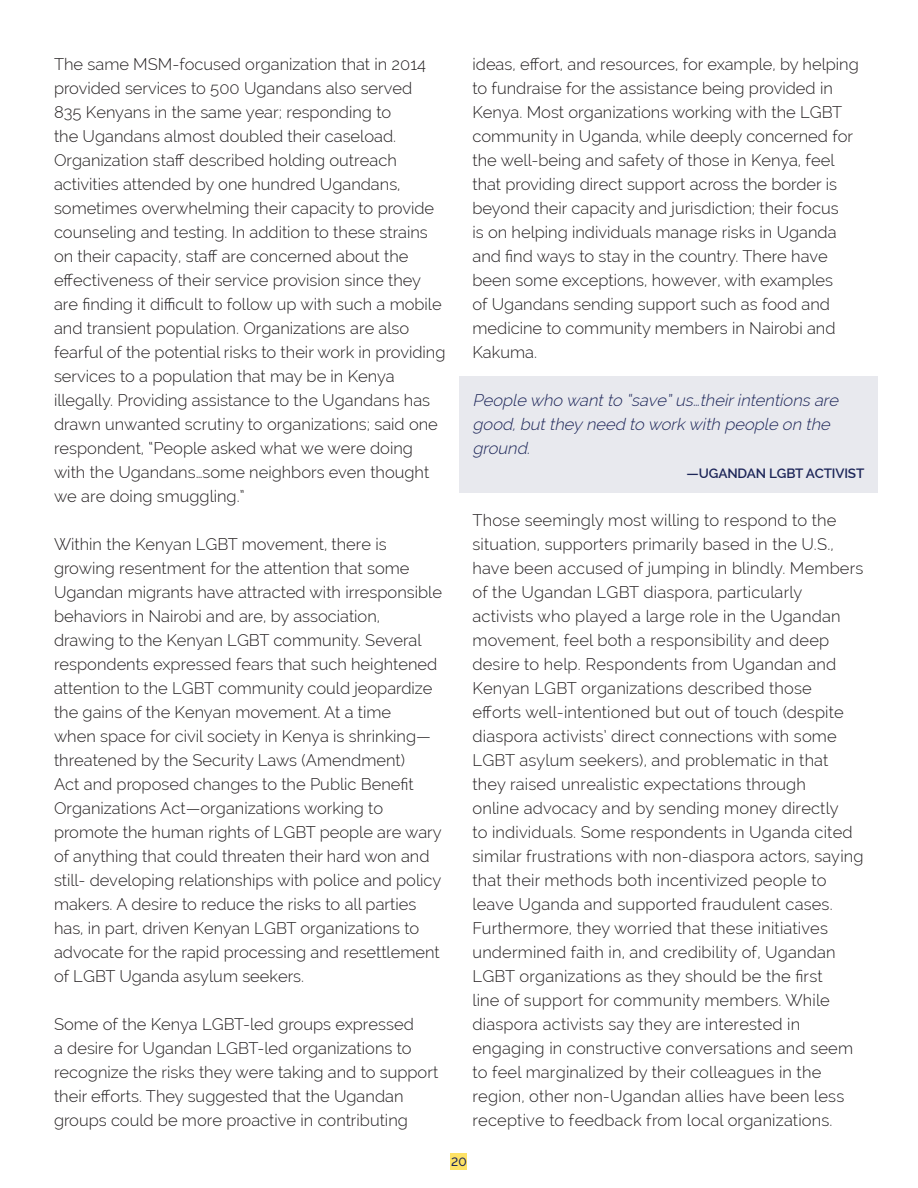
<style>
.page{position:relative;width:918px;height:1188px;background:#fff}
.page>*{position:absolute;margin:0;border:0;box-sizing:border-box;transform-origin:0 0}
.t1{font:300 16.5px/24px "Raleway";color:#231f20}
.t2{font:italic 300 16.5px/24px "Raleway";color:#1c2558}
.t3{font:600 13.5px "Raleway";letter-spacing:-.01em;color:#1c2558}
.t4{font:500 12px "Raleway";color:#1c2558}
</style>
<div class="page">
<div style="left:451px;top:1153px;width:16px;height:17px;background:#fee266"></div>
<div style="left:459px;top:376px;width:419px;height:116px;background:#e8e9ee"></div>
<p class="t1" style="left:54px;top:52px;width:393px">The same MSM-focused organization that in 2014 provided services to 500 Ugandans also served<br>835 Kenyans in the same year; responding to<br>the Ugandans almost doubled their caseload.<br>Organization staff described holding outreach activities attended by one hundred Ugandans, sometimes overwhelming their capacity to provide counseling and testing. In addition to these strains on their capacity, staff are concerned about the effectiveness of their service provision since they are finding it difficult to follow up with such a mobile and transient population. Organizations are also fearful of the potential risks to their work in providing services to a population that may be in Kenya illegally. Providing assistance to the Ugandans has drawn unwanted scrutiny to organizations; said one respondent, “People asked what we were doing with the Ugandans…some neighbors even thought we are doing smuggling.”</p>
<p class="t1" style="left:54px;top:532px;width:389px">Within the Kenyan LGBT movement, there is growing resentment for the attention that some Ugandan migrants have attracted with irresponsible behaviors in Nairobi and are, by association, drawing to the Kenyan LGBT community. Several respondents expressed fears that such heightened attention to the LGBT community could jeopardize the gains of the Kenyan movement. At a time<br>when space for civil society in Kenya is shrinking— threatened by the Security Laws (Amendment)<br>Act and proposed changes to the Public Benefit Organizations Act—organizations working to promote the human rights of LGBT people are wary of anything that could threaten their hard won and still- developing relationships with police and policy makers. A desire to reduce the risks to all parties has, in part, driven Kenyan LGBT organizations to advocate for the rapid processing and resettlement of LGBT Uganda asylum seekers.</p>
<p class="t1" style="left:54px;top:1012px;width:386px">Some of the Kenya LGBT-led groups expressed<br>a desire for Ugandan LGBT-led organizations to recognize the risks they were taking and to support their efforts. They suggested that the Ugandan groups could be more proactive in contributing</p>
<p class="t1" style="left:472px;top:52px;width:388px">ideas, effort, and resources, for example, by helping to fundraise for the assistance being provided in Kenya. Most organizations working with the LGBT community in Uganda, while deeply concerned for the well-being and safety of those in Kenya, feel that providing direct support across the border is beyond their capacity and jurisdiction; their focus<br>is on helping individuals manage risks in Uganda and find ways to stay in the country. There have been some exceptions, however, with examples<br>of Ugandans sending support such as food and medicine to community members in Nairobi and Kakuma.</p>
<p class="t2" style="left:472px;top:388px;width:371px">People who wantto “save”us…theirintentions are good,butthey need to work with people on the ground.</p>
<p class="t3" style="left:687px;top:465px;width:179px">—UGANDAN LGBT ACTIVIST</p>
<p class="t1" style="left:472px;top:508px;width:393px">Those seemingly most willing to respond to the situation, supporters primarily based in the U.S., have been accused of jumping in blindly. Members of the Ugandan LGBT diaspora, particularly activists who played a large role in the Ugandan movement, feel both a responsibility and deep desire to help. Respondents from Ugandan and Kenyan LGBT organizations described those efforts well-intentioned but out of touch (despite diaspora activists’ direct connections with some LGBT asylum seekers), and problematic in that they raised unrealistic expectations through<br>online advocacy and by sending money directly<br>to individuals. Some respondents in Uganda cited similar frustrations with non-diaspora actors, saying that their methods both incentivized people to leave Uganda and supported fraudulent cases.<br>Furthermore, they worried that these initiatives undermined faith in, and credibility of, Ugandan LGBT organizations as they should be the first<br>line of support for community members. While diaspora activists say they are interested in engaging in constructive conversations and seem to feel marginalized by their colleagues in the region, other non-Ugandan allies have been less receptive to feedback from local organizations.</p>
<p class="t4" style="left:451px;top:1154px;width:17px">20</p>
</div>
